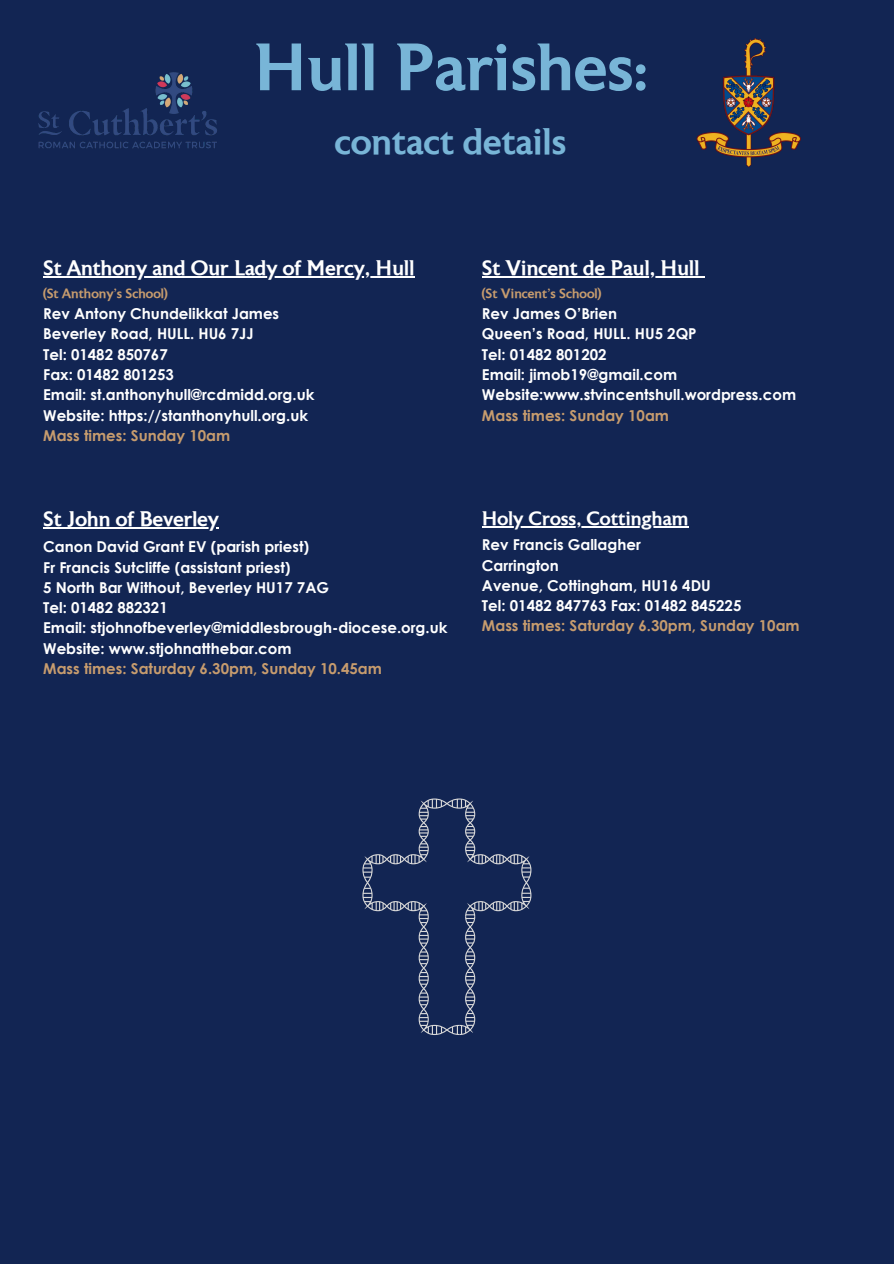
<style>
.page{position:relative;width:894px;height:1264px;background:#fff}
.page>*{position:absolute;margin:0;border:0;box-sizing:border-box;transform-origin:0 0}
.t1{font:500 66.75px "Astoria";color:#78b5d7}
.t2{font:500 36.75px "Astoria";color:#78b5d7}
.t3{font:500 21px "Astoria";color:#fff}
.t4{font:500 19.5px "Astoria";color:#fff}
.t5{font:700 15px "Century Gothic";color:#fff}
.t6{font:700 15px "Century Gothic";color:#c79c6e}
.t7{font:500 13.5px "Astoria";color:#c79c6e}
</style>
<div class="page">
<div style="left:0;top:0;width:893px;height:1263px;background:#122553"></div>
<img style="left:696px;top:38px;width:105px;height:129px">
<img style="left:38px;top:72px;width:179px;height:77px">
<svg style="left:362px;top:798px;width:169px;height:237px"></svg>
<hr style="left:43px;top:276px;width:371px;height:1px;background:#fff">
<hr style="left:43px;top:527px;width:176px;height:1px;background:#fff">
<hr style="left:482px;top:526px;width:206px;height:1px;background:#fff">
<hr style="left:482px;top:276px;width:217px;height:1px;background:#fff">
<p class="t1" style="left:253px;top:40px;width:395px">Hull Parishes:</p>
<p class="t2" style="left:335px;top:127px;width:233px">contact details</p>
<p class="t3" style="left:43px;top:259px;width:373px">St Anthony and Our Lady of Mercy, Hull</p>
<p class="t7" style="left:43px;top:288px;width:126px">(St Anthony’s School)</p>
<p class="t5" style="left:43px;top:304px;width:237px">Rev Antony Chundelikkat James</p>
<p class="t5" style="left:43px;top:324px;width:212px">Beverley Road, HULL. HU6 7JJ</p>
<p class="t5" style="left:43px;top:344px;width:126px">Tel: 01482 850767</p>
<p class="t5" style="left:43px;top:365px;width:132px">Fax: 01482 801253</p>
<p class="t5" style="left:43px;top:385px;width:273px">Email: st.anthonyhull@rcdmidd.org.uk</p>
<p class="t5" style="left:43px;top:405px;width:266px">Website: https://stanthonyhull.org.uk</p>
<p class="t6" style="left:43px;top:426px;width:188px">Mass times: Sunday 10am</p>
<p class="t3" style="left:43px;top:510px;width:177px">St John of Beverley</p>
<p class="t5" style="left:43px;top:537px;width:267px">Canon David Grant EV (parish priest)</p>
<p class="t5" style="left:43px;top:557px;width:249px">Fr Francis Sutcliffe (assistant priest)</p>
<p class="t5" style="left:43px;top:578px;width:287px">5 North Bar Without, Beverley HU17 7AG</p>
<p class="t5" style="left:43px;top:598px;width:126px">Tel: 01482 882321</p>
<p class="t5" style="left:43px;top:618px;width:405px">Email: stjohnofbeverley@middlesbrough-diocese.org.uk</p>
<p class="t5" style="left:43px;top:638px;width:250px">Website: www.stjohnatthebar.com</p>
<p class="t6" style="left:43px;top:659px;width:340px">Mass times: Saturday 6.30pm, Sunday 10.45am</p>
<p class="t3" style="left:482px;top:259px;width:219px">St Vincent de Paul, Hull</p>
<p class="t7" style="left:482px;top:288px;width:121px">(St Vincent’s School)</p>
<p class="t5" style="left:482px;top:304px;width:137px">Rev James O’Brien</p>
<p class="t5" style="left:482px;top:324px;width:216px">Queen’s Road, HULL. HU5 2QP</p>
<p class="t5" style="left:482px;top:344px;width:126px">Tel: 01482 801202</p>
<p class="t5" style="left:482px;top:365px;width:197px">Email: jimob19@gmail.com</p>
<p class="t5" style="left:482px;top:385px;width:315px">Website:www.stvincentshull.wordpress.com</p>
<p class="t6" style="left:482px;top:405px;width:188px">Mass times: Sunday 10am</p>
<p class="t4" style="left:482px;top:511px;width:208px">Holy Cross, Cottingham</p>
<p class="t5" style="left:482px;top:535px;width:160px">Rev Francis Gallagher</p>
<p class="t5" style="left:482px;top:555px;width:78px">Carrington</p>
<p class="t5" style="left:482px;top:575px;width:230px">Avenue, Cottingham, HU16 4DU</p>
<p class="t5" style="left:482px;top:596px;width:261px">Tel: 01482 847763 Fax: 01482 845225</p>
<p class="t6" style="left:482px;top:616px;width:319px">Mass times: Saturday 6.30pm, Sunday 10am</p>
</div>
